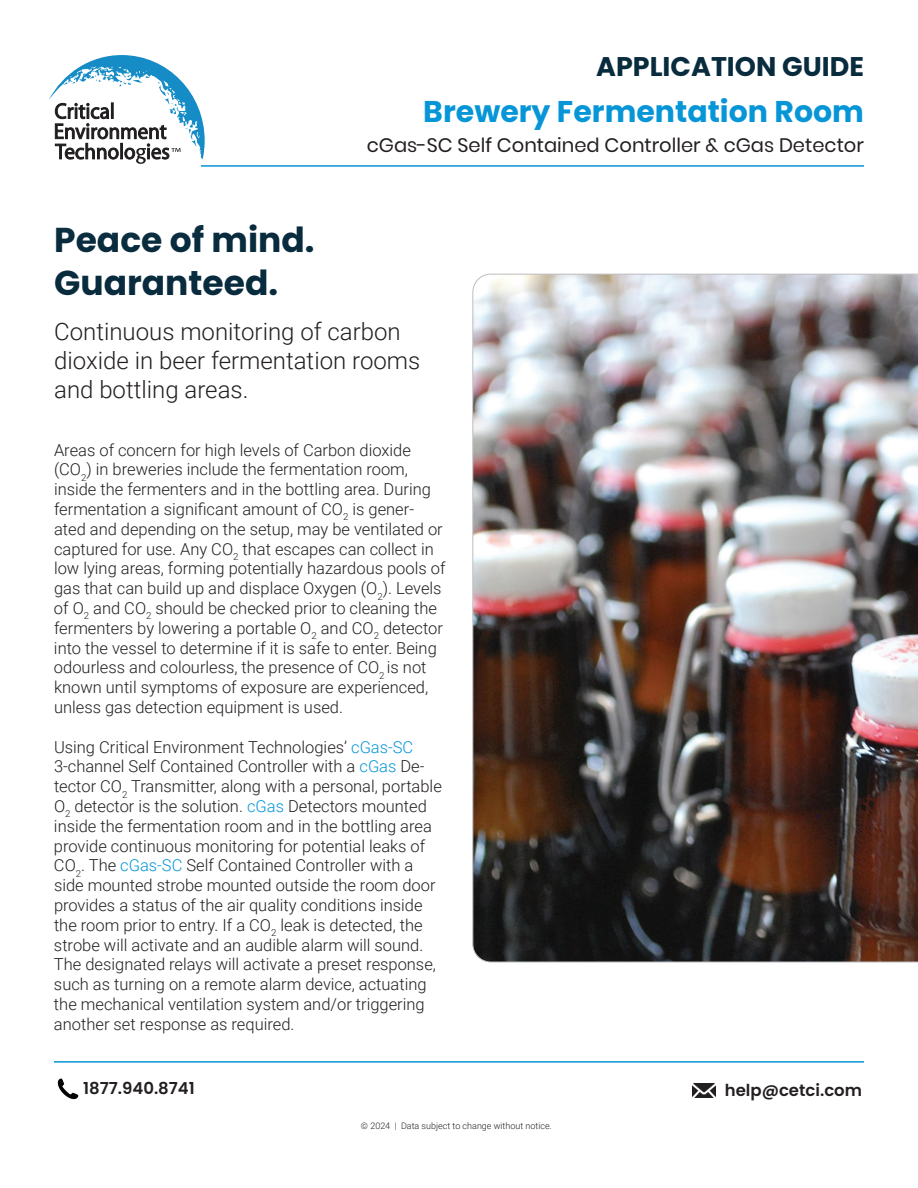
<style>
.page{position:relative;width:918px;height:1188px;background:#fff}
.page>*{position:absolute;margin:0;border:0;box-sizing:border-box;transform-origin:0 0}
.t1{font:700 34.5px/43.2px "Poppins";color:#082b3d}
.t2{font:700 30px "Poppins";color:#0696d7}
.t3{font:700 27px "Poppins";color:#082b3d}
.t4{font:300 24px/28.8px "Roboto";color:#231f20}
.t5{font:19.5px "Poppins";color:#231f20}
.t6{font:300 16.5px/19.8px "Roboto";color:#231f20}
.t7{font:600 16.5px "Poppins";color:#231f20}
.t8{font:300 9px "Roboto";color:#231f20}
.s1{color:#0696d7}
</style>
<div class="page">
<hr style="left:54px;top:1061px;width:810px;height:2px;background:#0696d7">
<img style="left:692px;top:1083px;width:24px;height:14px">
<img style="left:57px;top:1078px;width:22px;height:22px">
<img style="left:473px;top:274px;width:445px;height:688px">
<svg style="left:49px;top:55px;width:156px;height:109px"></svg>
<hr style="left:201px;top:165px;width:663px;height:2px;background:#0696d7">
<h3 class="t3" style="left:596px;top:51px;width:269px">APPLICATION GUIDE</h3>
<h2 class="t2" style="left:423px;top:94px;width:442px">Brewery Fermentation Room</h2>
<p class="t5" style="left:367px;top:134px;width:499px">cGas-SC Self Contained Controller &amp; cGas Detector</p>
<h1 class="t1" style="left:54px;top:218px;width:262px">Peace of mind.<br>Guaranteed.</h1>
<h3 class="t4" style="left:54px;top:316px;width:368px">Continuous monitoring of carbon dioxide in beer fermentation rooms and bottling areas.</h3>
<p class="t6" style="left:54px;top:439px;width:393px">Areas of concern for high levels of Carbon dioxide (CO<sub>2</sub>) in breweries include the fermentation room, inside the fermenters and in the bottling area. During fermentation a significant amount of CO<sub>2</sub> is gener&shy;ated and depending on the setup, may be ventilated or captured for use. Any CO<sub>2</sub> that escapes can collect in low lying areas, forming potentially hazardous pools of gas that can build up and displace Oxygen (O<sub>2</sub>). Levels of O<sub>2</sub> and CO<sub>2</sub> should be checked prior to cleaning the fermenters by lowering a portable O<sub>2</sub> and CO<sub>2</sub> detector into the vessel to determine if it is safe to enter. Being odourless and colourless, the presence of CO<sub>2</sub> is not known until symptoms of exposure are experienced, unless gas detection equipment is used.</p>
<p class="t6" style="left:54px;top:736px;width:389px">Using Critical Environment Technologies’ <span class="s1">cGas-SC </span>3-channel Self Contained Controller with a <span class="s1">cGas</span> De&shy;tector CO<sub>2</sub> Transmitter, along with a personal, portable O<sub>2</sub> detector is the solution. <span class="s1">cGas</span> Detectors mounted inside the fermentation room and in the bottling area provide continuous monitoring for potential leaks of CO<sub>2</sub>. The <span class="s1">cGas-SC</span> Self Contained Controller with a side mounted strobe mounted outside the room door provides a status of the air quality conditions inside the room prior to entry. If a CO<sub>2</sub> leak is detected, the strobe will activate and an audible alarm will sound.<br>The designated relays will activate a preset response, such as turning on a remote alarm device, actuating the mechanical ventilation system and/or triggering another set response as required.</p>
<p class="t7" style="left:83px;top:1078px;width:113px">1877.940.8741</p>
<p class="t7" style="left:725px;top:1081px;width:139px">help@cetci.com</p>
<p class="t8" style="left:361px;top:1119px;width:192px">© 2024 | Data subject to change without notice.</p>
</div>
